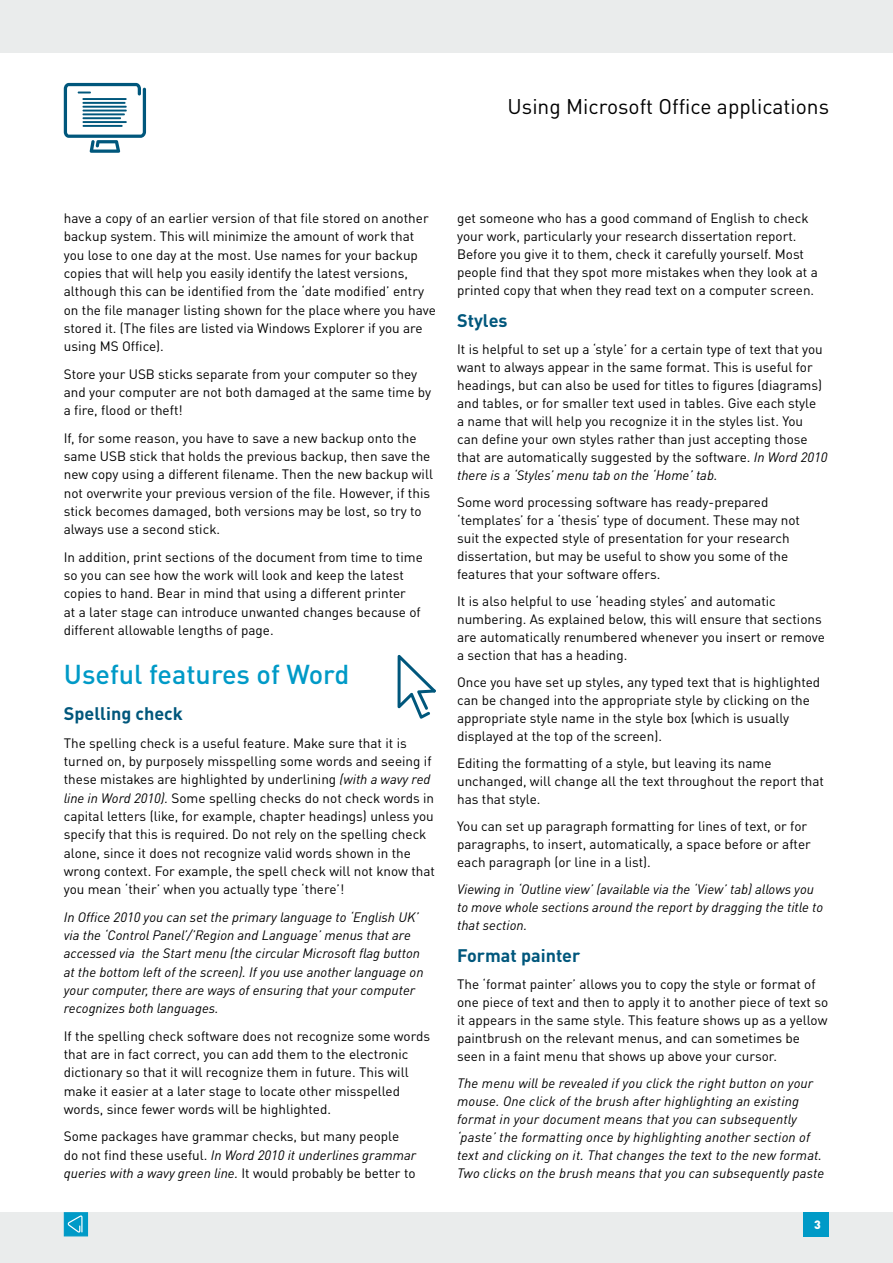
<style>
.page{position:relative;width:893px;height:1263px;background:#fff}
.page>*{position:absolute;margin:0;border:0;box-sizing:border-box;transform-origin:0 0}
.t1{font:500 27px "DINOT";color:#009ac7}
.t2{font:21px "DINOT";color:#000}
.t3{font:700 18px "DINOT";color:#00577c}
.t4{font:13.5px/18.3px "DINOT";color:#000}
.t5{font:italic 13.5px/18px "DINOT";color:#000}
.t6{font:900 12px "DINOT";color:#fff}
.s1{font-style:italic}
</style>
<div class="page">
<div style="left:0;top:1212px;width:893px;height:51px;background:#eaecec"></div>
<div style="left:804px;top:1212px;width:25px;height:24px;background:#009ac7"></div>
<div style="left:0;top:0;width:893px;height:53px;background:#eaecec"></div>
<div style="left:64px;top:1212px;width:24px;height:24px;background:#009ac7;border:1px solid #009ac7"></div>
<svg style="left:68px;top:1215px;width:15px;height:18px"></svg>
<svg style="left:398px;top:655px;width:38px;height:64px"></svg>
<svg style="left:64px;top:83px;width:82px;height:70px"></svg>
<h2 class="t2" style="left:508px;top:93px;width:323px">Using Microsoft Office applications</h2>
<p class="t4" style="left:64px;top:209px;width:374px">have a copy of an earlier version of that file stored on another backup system. This will minimize the amount of work that you lose to one day at the most. Use names for your backup copies that will help you easily identify the latest versions, although this can be identified from the ‘date modified’ entry on the file manager listing shown for the place where you have stored it. (The files are listed via Windows Explorer if you are using MS Office).</p>
<p class="t4" style="left:64px;top:364px;width:369px">Store your USB sticks separate from your computer so they and your computer are not both damaged at the same time by a fire, flood or theft!</p>
<p class="t4" style="left:64px;top:428px;width:371px">If, for some reason, you have to save a new backup onto the same USB stick that holds the previous backup, then save the new copy using a different filename. Then the new backup will not overwrite your previous version of the file. However, if this stick becomes damaged, both versions may be lost, so try to always use a second stick.</p>
<p class="t4" style="left:64px;top:547px;width:361px">In addition, print sections of the document from time to time so you can see how the work will look and keep the latest copies to hand. Bear in mind that using a different printer<br>at a later stage can introduce unwanted changes because of different allowable lengths of page.</p>
<h1 class="t1" style="left:64px;top:657px;width:287px">Useful features of Word</h1>
<h3 class="t3" style="left:64px;top:702px;width:121px">Spelling check</h3>
<p class="t4" style="left:64px;top:733px;width:373px">The spelling check is a useful feature. Make sure that it is turned on, by purposely misspelling some words and seeing if these mistakes are highlighted by underlining <span class="s1">(with a wavy red line in Word 2010).</span> Some spelling checks do not check words in capital letters (like, for example, chapter headings) unless you specify that this is required. Do not rely on the spelling check alone, since it does not recognize valid words shown in the wrong context. For example, the spell check will not know that you mean ‘their’ when you actually type ‘there’!</p>
<p class="t5" style="left:64px;top:907px;width:361px">In Office 2010 you can set the primary language to ‘English UK’ via the ‘Control Panel’/’Region and Language’ menus that are accessed via the Start menu (the circular Microsoft flag button at the bottom left of the screen). If you use another language on your computer, there are ways of ensuring that your computer recognizes both languages.</p>
<p class="t4" style="left:64px;top:1026px;width:368px">If the spelling check software does not recognize some words that are in fact correct, you can add them to the electronic dictionary so that it will recognize them in future. This will make it easier at a later stage to locate other misspelled words, since fewer words will be highlighted.</p>
<p class="t4" style="left:64px;top:1127px;width:354px">Some packages have grammar checks, but many people do not find these useful. <span class="s1">In Word 2010 it underlines grammar queries with a wavy green line.</span> It would probably be better to</p>
<p class="t4" style="left:457px;top:209px;width:362px">get someone who has a good command of English to check your work, particularly your research dissertation report.<br>Before you give it to them, check it carefully yourself. Most people find that they spot more mistakes when they look at a printed copy that when they read text on a computer screen.</p>
<h3 class="t3" style="left:457px;top:308px;width:52px">Styles</h3>
<p class="t4" style="left:457px;top:339px;width:372px">It is helpful to set up a ‘style’ for a certain type of text that you want to always appear in the same format. This is useful for headings, but can also be used for titles to figures (diagrams) and tables, or for smaller text used in tables. Give each style<br>a name that will help you recognize it in the styles list. You can define your own styles rather than just accepting those that are automatically suggested by the software. <span class="s1">In Word 2010 there is a ‘Styles’ menu tab on the ‘Home’ tab.</span></p>
<p class="t4" style="left:457px;top:493px;width:344px">Some word processing software has ready-prepared ‘templates’ for a ‘thesis’ type of document. These may not suit the expected style of presentation for your research dissertation, but may be useful to show you some of the features that your software offers.</p>
<p class="t4" style="left:457px;top:592px;width:369px">It is also helpful to use ‘heading styles’ and automatic numbering. As explained below, this will ensure that sections are automatically renumbered whenever you insert or remove a section that has a heading.</p>
<p class="t4" style="left:457px;top:673px;width:365px">Once you have set up styles, any typed text that is highlighted can be changed into the appropriate style by clicking on the appropriate style name in the style box (which is usually displayed at the top of the screen).</p>
<p class="t4" style="left:457px;top:754px;width:368px">Editing the formatting of a style, but leaving its name unchanged, will change all the text throughout the report that has that style.</p>
<p class="t4" style="left:457px;top:817px;width:355px">You can set up paragraph formatting for lines of text, or for paragraphs, to insert, automatically, a space before or after each paragraph (or line in a list).</p>
<p class="t5" style="left:457px;top:880px;width:368px">Viewing in ‘Outline view’ (available via the ‘View’ tab) allows you to move whole sections around the report by dragging the title to that section.</p>
<h3 class="t3" style="left:457px;top:943px;width:125px">Format painter</h3>
<p class="t4" style="left:457px;top:975px;width:373px">The ‘format painter’ allows you to copy the style or format of one piece of text and then to apply it to another piece of text so it appears in the same style. This feature shows up as a yellow paintbrush on the relevant menus, and can sometimes be seen in a faint menu that shows up above your cursor.</p>
<p class="t5" style="left:457px;top:1074px;width:369px">The menu will be revealed if you click the right button on your mouse. One click of the brush after highlighting an existing format in your document means that you can subsequently ‘paste’ the formatting once by highlighting another section of text and clicking on it. That changes the text to the new format.<br>Two clicks on the brush means that you can subsequently paste</p>
<p class="t6" style="left:814px;top:1217px;width:8px">3</p>
</div>
